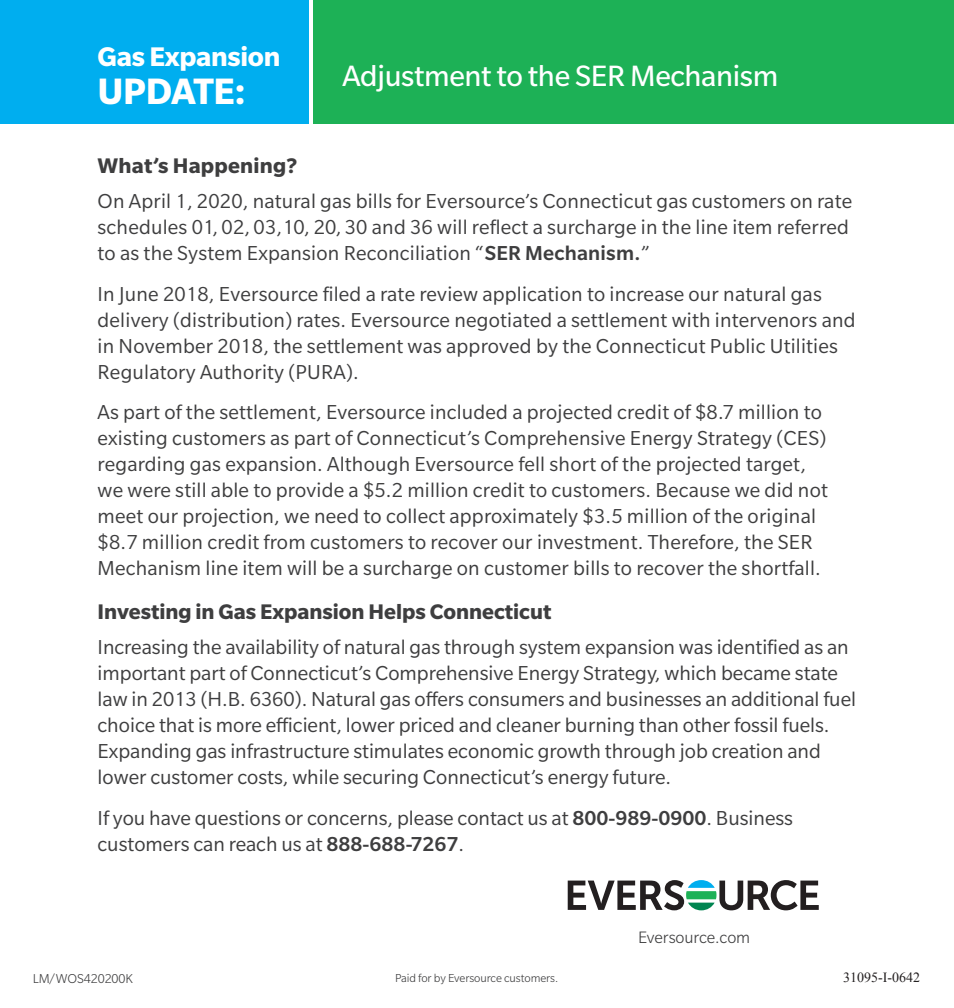
<style>
.page{position:relative;width:954px;height:1008px;background:#fff}
.page>*{position:absolute;margin:0;border:0;box-sizing:border-box;transform-origin:0 0}
.t1{font:700 40px "Slate Pro";letter-spacing:-.01em;color:#fff}
.t2{font:32px "Slate Pro";letter-spacing:-.01em;color:#fff}
.t3{font:700 29.4px "Slate Pro";letter-spacing:-.01em;color:#fff}
.t4{font:700 23px "Slate Pro";color:#3e3e3f}
.t5{font:22px/26px "Slate Pro";letter-spacing:.01em;color:#3e3e3f}
.t6{font:300 18px "Slate Pro";letter-spacing:-.005em;color:#3e3e3f}
.t7{font:300 14px "Slate Pro";letter-spacing:-.005em;color:#3e3e3f}
.t8{font:14px "Times New Roman";color:#231f20}
.t9{font:300 12.6px "Slate Pro";letter-spacing:-.005em;color:#3e3e3f}
.s1{font-weight:500}
</style>
<div class="page">
<div style="left:313px;top:0;width:641px;height:124px;background:#1db156"></div>
<div style="left:0;top:0;width:308px;height:124px;background:#00aeef"></div>
<svg style="left:568px;top:880px;width:251px;height:30px"></svg>
<h3 class="t3" style="left:98px;top:40px;width:184px">Gas Expansion</h3>
<h1 class="t1" style="left:98px;top:69px;width:150px">UPDATE:</h1>
<h2 class="t2" style="left:342px;top:59px;width:438px">Adjustment to the SER Mechanism</h2>
<p class="t4" style="left:98px;top:153px;width:201px">What’s Happening?</p>
<p class="t5" style="left:98px;top:188px;width:756px">On April 1, 2020, natural gas bills for Eversource’s Connecticut gas customers on rate schedules 01, 02, 03, 10, 20, 30 and 36 will reflect a surcharge in the line item referred to as the System Expansion Reconciliation “<span class="s1">SER Mechanism.</span>”</p>
<p class="t5" style="left:98px;top:281px;width:760px">In June 2018, Eversource filed a rate review application to increase our natural gas delivery (distribution) rates. Eversource negotiated a settlement with intervenors and in November 2018, the settlement was approved by the Connecticut Public Utilities Regulatory Authority (PURA).</p>
<p class="t5" style="left:98px;top:399px;width:732px">As part of the settlement, Eversource included a projected credit of $8.7 million to existing customers as part of Connecticut’s Comprehensive Energy Strategy (CES) regarding gas expansion. Although Eversource fell short of the projected target, we were still able to provide a $5.2 million credit to customers. Because we did not meet our projection, we need to collect approximately $3.5 million of the original $8.7 million credit from customers to recover our investment. Therefore, the SER Mechanism line item will be a surcharge on customer bills to recover the shortfall.</p>
<p class="t4" style="left:98px;top:599px;width:455px">Investing in Gas Expansion Helps Connecticut</p>
<p class="t5" style="left:98px;top:634px;width:760px">Increasing the availability of natural gas through system expansion was identified as an important part of Connecticut’s Comprehensive Energy Strategy, which became state law in 2013 (H.B. 6360). Natural gas offers consumers and businesses an additional fuel choice that is more efficient, lower priced and cleaner burning than other fossil fuels.<br>Expanding gas infrastructure stimulates economic growth through job creation and lower customer costs, while securing Connecticut’s energy future.</p>
<p class="t5" style="left:98px;top:805px;width:697px">If you have questions or concerns, please contact us at <span class="s1">800-989-0900</span>. Business customers can reach us at <span class="s1">888-688-7267</span>.</p>
<p class="t6" style="left:638px;top:928px;width:114px">Eversource.com</p>
<p class="t7" style="left:33px;top:971px;width:102px">LM/WOS420200K</p>
<p class="t9" style="left:395px;top:972px;width:165px">Paid for by Eversource customers.</p>
<p class="t8" style="left:843px;top:967px;width:78px">31095-I-0642</p>
</div>
